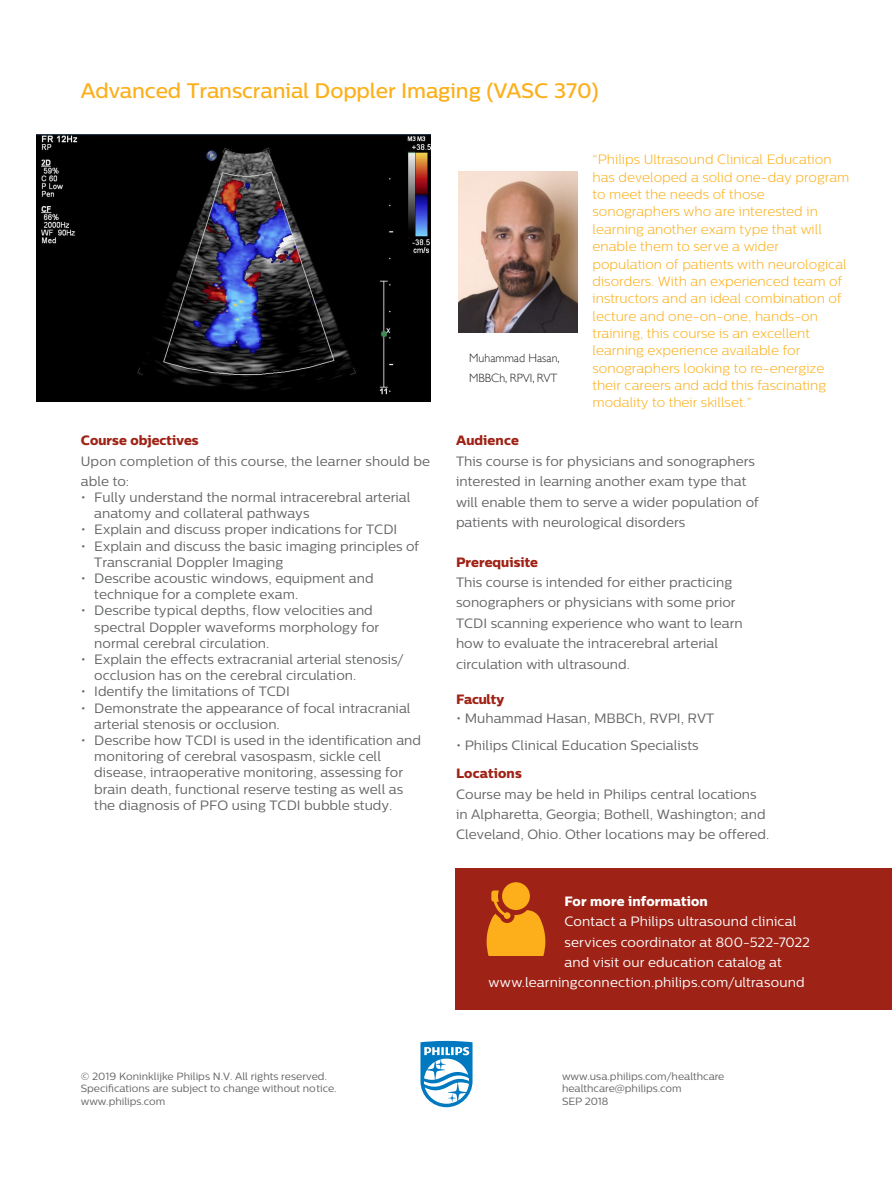
<style>
.page{position:relative;width:893px;height:1188px;background:#fff}
.page>*{position:absolute;margin:0;border:0;box-sizing:border-box;transform-origin:0 0}
.t1{font:500 21px "Centrale Sans";letter-spacing:-.005em;color:#fcaf1a}
.t2{font:13.5px/16.2px "Centrale Sans";color:#636466}
.t3{font:300 13.5px/17.4px "Centrale Sans";color:#fbaf1a}
.t4{font:13.5px "Centrale Sans";letter-spacing:.01em;color:#fff}
.t5{font:13.5px "Centrale Sans X Bold";color:#9e2316}
.t6{font:13.5px "Centrale Sans X Bold";color:#9e2215}
.t7{font:13.5px "Centrale Sans X Bold";letter-spacing:.005em;color:#fff}
.t8{font:13.5px "Centrale Sans X Bold";letter-spacing:-.02em;color:#9e2316}
.t9{font:12px/20.2px "Gill Sans Alt One WGL Light";color:#231f20}
.t10{font:10.5px/12.3px "Centrale Sans";color:#636466}
</style>
<div class="page">
<svg style="left:420px;top:1041px;width:52px;height:66px"></svg>
<div style="left:455px;top:868px;width:437px;height:142px;background:#9e2316"></div>
<svg style="left:487px;top:882px;width:58px;height:74px"></svg>
<img style="left:36px;top:135px;width:394px;height:266px">
<img style="left:458px;top:172px;width:119px;height:160px">
<h1 class="t1" style="left:81px;top:78px;width:520px">Advanced Transcranial Doppler Imaging (VASC 370)</h1>
<p class="t5" style="left:81px;top:431px;width:119px">Course objectives</p>
<p class="t2" style="left:81px;top:450px;width:351px;line-height:20.2px">Upon completion of this course, the learner should be able to:</p>
<p class="t2" style="left:94px;top:489px;width:318px;text-indent:-14px">• Fully understand the normal intracerebral arterial anatomy and collateral pathways</p>
<p class="t2" style="left:81px;top:521px;width:318px">• Explain and discuss proper indications for TCDI</p>
<p class="t2" style="left:94px;top:538px;width:326px;text-indent:-14px">• Explain and discuss the basic imaging principles of<br>Transcranial Doppler Imaging</p>
<p class="t2" style="left:94px;top:570px;width:281px;text-indent:-14px">• Describe acoustic windows, equipment and technique for a complete exam.</p>
<p class="t2" style="left:94px;top:602px;width:287px;text-indent:-14px">• Describe typical depths, flow velocities and spectral Doppler waveforms morphology for normal cerebral circulation.</p>
<p class="t2" style="left:94px;top:651px;width:311px;text-indent:-14px">• Explain the effects extracranial arterial stenosis/ occlusion has on the cerebral circulation.</p>
<p class="t2" style="left:81px;top:683px;width:211px">• Identify the limitations of TCDI</p>
<p class="t2" style="left:94px;top:700px;width:318px;text-indent:-14px">• Demonstrate the appearance of focal intracranial arterial stenosis or occlusion.</p>
<p class="t2" style="left:94px;top:732px;width:328px;text-indent:-14px">• Describe how TCDI is used in the identification and monitoring of cerebral vasospasm, sickle cell disease, intraoperative monitoring, assessing for brain death, functional reserve testing as well as the diagnosis of PFO using TCDI bubble study.</p>
<p class="t9" style="left:469px;top:348px;width:92px">Muhammad Hasan,<br>MBBCh, RPVI, RVT</p>
<p class="t3" style="left:592px;top:151px;width:258px">“Philips Ultrasound Clinical Education has developed a solid one-day program to meet the needs of those sonographers who are interested in learning another exam type that will enable them to serve a wider population of patients with neurological disorders. With an experienced team of instructors and an ideal combination of lecture and one-on-one, hands-on training, this course is an excellent learning experience available for sonographers looking to re-energize their careers and add this fascinating modality to their skillset.”</p>
<p class="t6" style="left:456px;top:432px;width:64px">Audience</p>
<p class="t2" style="left:456px;top:451px;width:304px;line-height:20.2px">This course is for physicians and sonographers interested in learning another exam type that will enable them to serve a wider population of patients with neurological disorders</p>
<p class="t6" style="left:456px;top:554px;width:84px">Prerequisite</p>
<p class="t2" style="left:456px;top:572px;width:288px;line-height:20.4px">This course is intended for either practicing sonographers or physicians with some prior TCDI scanning experience who want to learn how to evaluate the intracerebral arterial circulation with ultrasound.</p>
<p class="t8" style="left:456px;top:691px;width:50px">Faculty</p>
<p class="t2" style="left:456px;top:710px;width:260px">• Muhammad Hasan, MBBCh, RVPI, RVT</p>
<p class="t2" style="left:456px;top:737px;width:244px">• Philips Clinical Education Specialists</p>
<p class="t5" style="left:456px;top:765px;width:67px">Locations</p>
<p class="t2" style="left:456px;top:783px;width:315px;line-height:20.2px">Course may be held in Philips central locations in Alpharetta, Georgia; Bothell, Washington; and<br>Cleveland, Ohio. Other locations may be offered.</p>
<p class="t7" style="left:564px;top:893px;width:145px">For more information</p>
<p class="t4" style="left:564px;top:914px;width:233px">Contact a Philips ultrasound clinical</p>
<p class="t4" style="left:564px;top:934px;width:247px">services coordinator at 800-522-7022</p>
<p class="t4" style="left:564px;top:954px;width:219px">and visit our education catalog at</p>
<p class="t4" style="left:488px;top:975px;width:318px">www.learningconnection.philips.com/ultrasound</p>
<p class="t10" style="left:81px;top:1070px;width:257px">© 2019 Koninklijke Philips N.V. All rights reserved.<br>Specifications are subject to change without notice. www.philips.com</p>
<p class="t10" style="left:562px;top:1070px;width:164px">www.usa.philips.com/healthcare healthcare@philips.com<br>SEP 2018</p>
</div>
